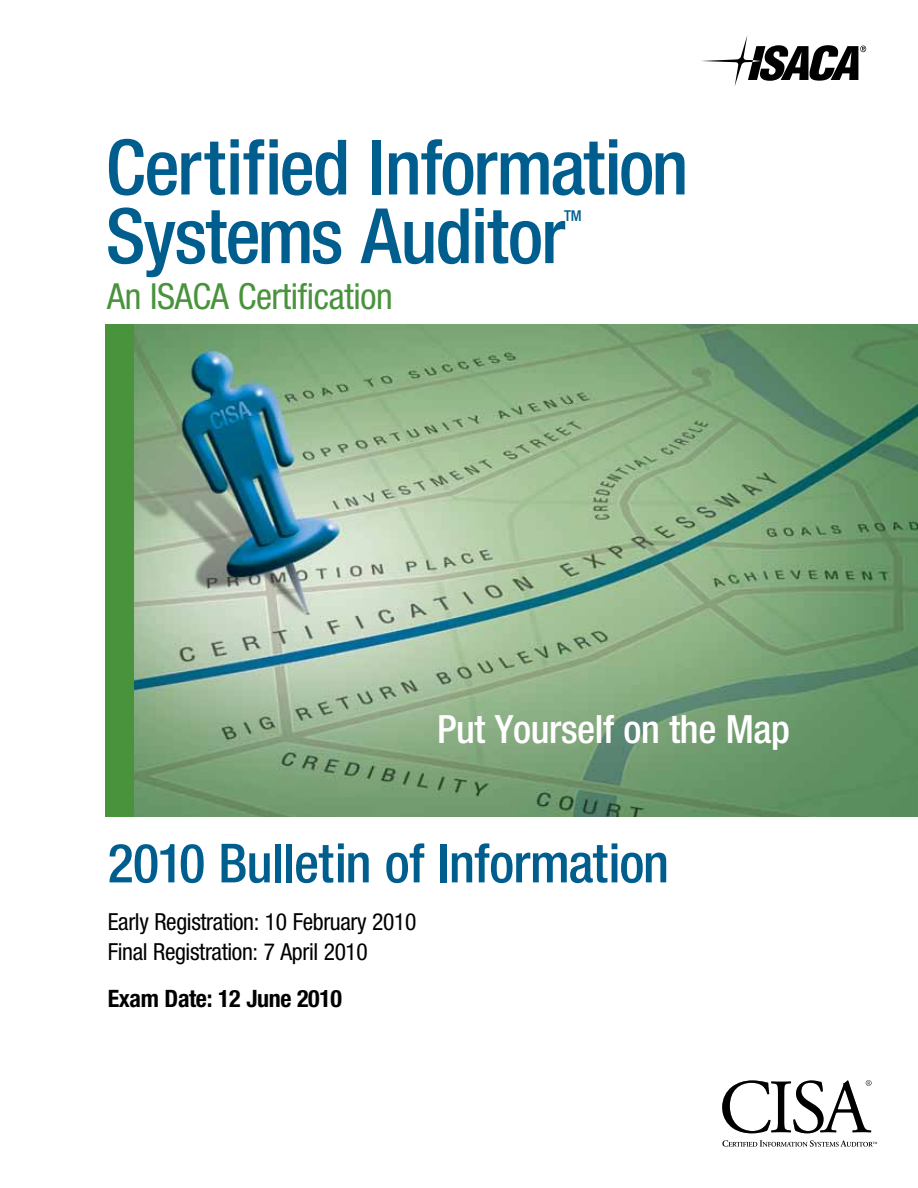
<style>
.page{position:relative;width:918px;height:1188px;background:#fff}
.page>*{position:absolute;margin:0;border:0;box-sizing:border-box;transform-origin:0 0}
.t1{font:500 condensed 76.5px/68.7px "Helvetica Neue";letter-spacing:-.02em;color:#005e8f}
.t2{font:500 condensed 54px "Helvetica Neue";letter-spacing:-.015em;color:#005e8f}
.t3{font:500 condensed 39px "Helvetica Neue";letter-spacing:-.01em;color:#fff}
.t4{font:condensed 36px "Helvetica Neue";letter-spacing:-.01em;color:#48933c}
.t5{font:700 condensed 24px "Helvetica Neue";letter-spacing:-.015em;color:#000}
.t6{font:condensed 23.55px/30px "Helvetica Neue";letter-spacing:-.015em;color:#000}
.t7{font:500 condensed 15px "Helvetica Neue";color:#005e8f}
</style>
<div class="page">
<img style="left:134px;top:324px;width:784px;height:493px">
<svg style="left:702px;top:35px;width:164px;height:51px"></svg>
<div style="left:105px;top:324px;width:29px;height:493px;background:#48933c"></div>
<svg style="left:722px;top:1080px;width:150px;height:53px"></svg>
<svg style="left:722px;top:1140px;width:155px;height:7px"></svg>
<h1 class="t1" style="left:106px;top:132px;width:584px">Certified Information<br>Systems Auditor</h1>
<p class="t7" style="left:564px;top:207px;width:19px">TM</p>
<h3 class="t4" style="left:107px;top:276px;width:287px">An ISACA Certification</h3>
<h3 class="t3" style="left:437px;top:706px;width:355px">Put Yourself on the Map</h3>
<h2 class="t2" style="left:108px;top:831px;width:563px">2010 Bulletin of Information</h2>
<p class="t6" style="left:108px;top:906px;width:310px">Early Registration: 10 February 2010<br>Final Registration: 7 April 2010</p>
<p class="t5" style="left:108px;top:984px;width:236px">Exam Date: 12 June 2010</p>
</div>
